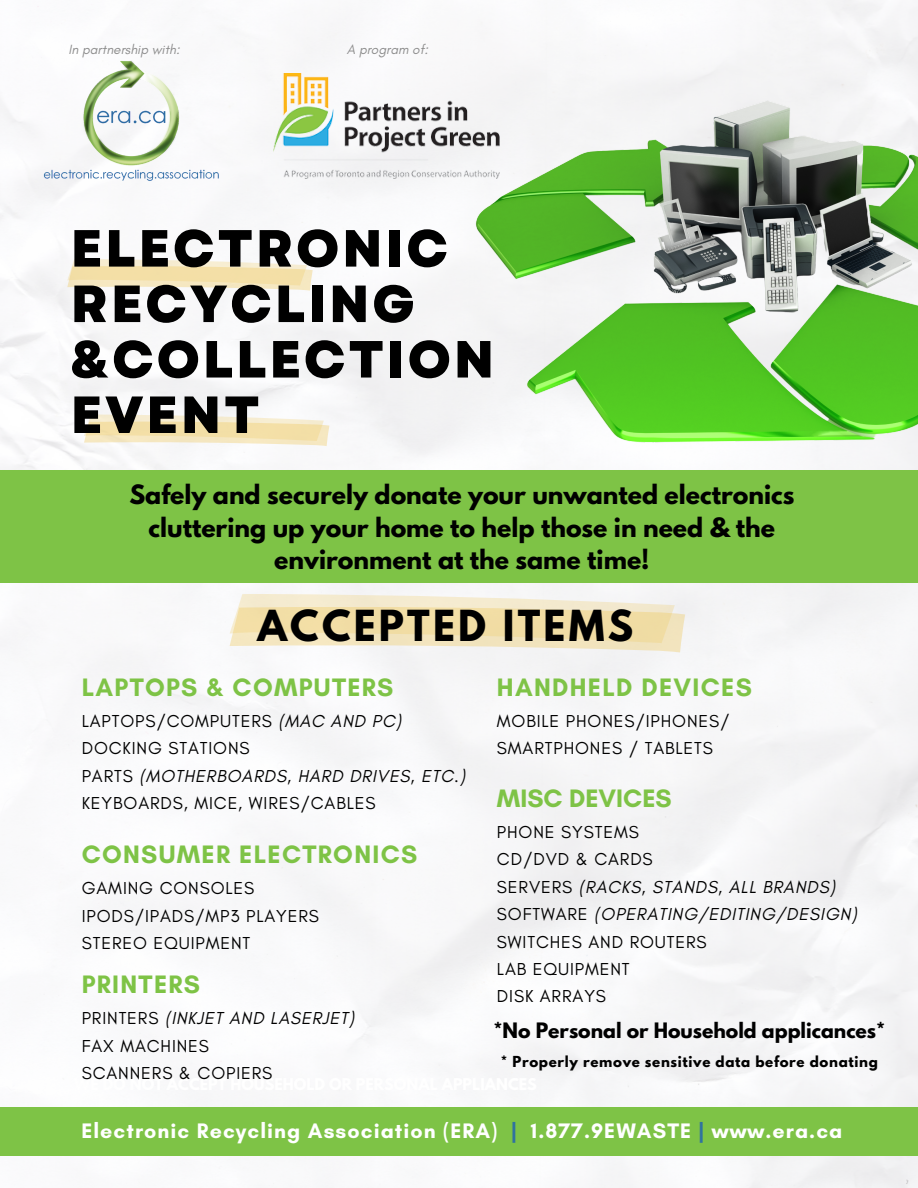
<style>
.page{position:relative;width:918px;height:1188px;background:#fff}
.page>*{position:absolute;margin:0;border:0;box-sizing:border-box;transform-origin:0 0}
.t1{font:800 52.2px/55.5px "Garet";letter-spacing:.05em;color:#000}
.t2{font:700 37.95px "League Spartan";letter-spacing:.085em;color:#000}
.t3{font:700 25.65px "Glacial Indifference";letter-spacing:.05em;color:#7ec346}
.t4{font:700 25.65px "Glacial Indifference";color:#7ec346}
.t5{font:700 23.55px/32.7px "League Spartan";color:#000;text-align:center}
.t6{font:700 21.45px "Glacial Indifference";letter-spacing:.05em;color:#fff}
.t7{font:700 18.9px "League Spartan";color:#000}
.t8{font:17.7px "Glacial Indifference";letter-spacing:.05em;color:#000}
.t9{font:italic 17.7px "Glacial Indifference";letter-spacing:.05em;color:#000}
.t10{font:italic 13.65px "Glacial Indifference";color:#8d8d8d}
.t11{font:700 13.5px "League Spartan";letter-spacing:.05em;color:#000}
.s1{font-style:italic}
.s2{font-style:normal}
.s3{color:#3072a0}
</style>
<div class="page">
<img style="left:0;top:0;width:918px;height:1188px">
<svg style="left:67px;top:259px;width:246px;height:32px"></svg>
<svg style="left:84px;top:415px;width:245px;height:31px;background:#f4e7c0"></svg>
<img style="left:445px;top:42px;width:473px;height:428px">
<svg style="left:230px;top:594px;width:455px;height:58px"></svg>
<div style="left:0;top:1108px;width:918px;height:47px;background:#7ec346"></div>
<div style="left:0;top:470px;width:918px;height:112px;background:#7ec346"></div>
<img style="left:39px;top:50px;width:186px;height:136px">
<img style="left:273px;top:73px;width:226px;height:105px">
<p class="t10" style="left:69px;top:41px;width:113px">In partnership with:</p>
<p class="t10" style="left:347px;top:41px;width:83px">A program of:</p>
<p class="t1" style="left:71px;top:221px;width:379px">ELECTRONIC<br>RECYCLING</p>
<p class="t1" style="left:71px;top:332px;width:425px">&amp;COLLECTION</p>
<p class="t1" style="left:71px;top:387px;width:191px">EVENT</p>
<p class="t5" style="left:129px;top:481px;width:667px">Safely and securely donate your unwanted electronics cluttering up your home to help those in need &amp; the environment at the same time!</p>
<p class="t2" style="left:257px;top:607px;width:377px">ACCEPTED ITEMS</p>
<p class="t3" style="left:82px;top:671px;width:313px">LAPTOPS &amp; COMPUTERS</p>
<p class="t8" style="left:82px;top:710px;width:321px">LAPTOPS/COMPUTERS <span class="s1">(MAC AND PC)</span></p>
<p class="t8" style="left:82px;top:738px;width:169px">DOCKING STATIONS</p>
<p class="t9" style="left:82px;top:765px;width:385px"><span class="s2">PARTS</span> (MOTHERBOARDS, HARD DRIVES, ETC.)</p>
<p class="t8" style="left:82px;top:792px;width:295px">KEYBOARDS, MICE, WIRES/CABLES</p>
<p class="t3" style="left:82px;top:839px;width:337px">CONSUMER ELECTRONICS</p>
<p class="t8" style="left:82px;top:878px;width:174px">GAMING CONSOLES</p>
<p class="t8" style="left:82px;top:905px;width:239px">IPODS/IPADS/MP3 PLAYERS</p>
<p class="t8" style="left:82px;top:932px;width:170px">STEREO EQUIPMENT</p>
<p class="t3" style="left:82px;top:969px;width:120px">PRINTERS</p>
<p class="t9" style="left:82px;top:1007px;width:274px"><span class="s2">PRINTERS</span> (INKJET AND LASERJET)</p>
<p class="t8" style="left:82px;top:1035px;width:129px">FAX MACHINES</p>
<p class="t8" style="left:82px;top:1062px;width:192px">SCANNERS &amp; COPIERS</p>
<p class="t3" style="left:497px;top:671px;width:256px">HANDHELD DEVICES</p>
<p class="t8" style="left:497px;top:710px;width:234px">MOBILE PHONES/IPHONES/</p>
<p class="t8" style="left:497px;top:738px;width:218px">SMARTPHONES / TABLETS</p>
<p class="t4" style="left:497px;top:783px;width:176px">MISC DEVICES</p>
<p class="t8" style="left:497px;top:821px;width:143px">PHONE SYSTEMS</p>
<p class="t8" style="left:497px;top:849px;width:157px">CD/DVD &amp; CARDS</p>
<p class="t9" style="left:497px;top:876px;width:340px"><span class="s2">SERVERS</span> (RACKS, STANDS, ALL BRANDS)</p>
<p class="t9" style="left:497px;top:903px;width:361px"><span class="s2">SOFTWARE</span> (OPERATING/EDITING/DESIGN)</p>
<p class="t8" style="left:497px;top:931px;width:211px">SWITCHES AND ROUTERS</p>
<p class="t8" style="left:497px;top:958px;width:134px">LAB EQUIPMENT</p>
<p class="t8" style="left:497px;top:986px;width:111px">DISK ARRAYS</p>
<p class="t7" style="left:493px;top:1021px;width:393px">*No Personal or Household applicances*</p>
<p class="t11" style="left:501px;top:1055px;width:379px">* Properly remove sensitive data before donating</p>
<p class="t6" style="left:81px;top:1118px;width:763px">Electronic Recycling Association (ERA) <span class="s3">|</span> 1.877.9EWASTE <span class="s3">|</span> www.era.ca</p>
</div>
